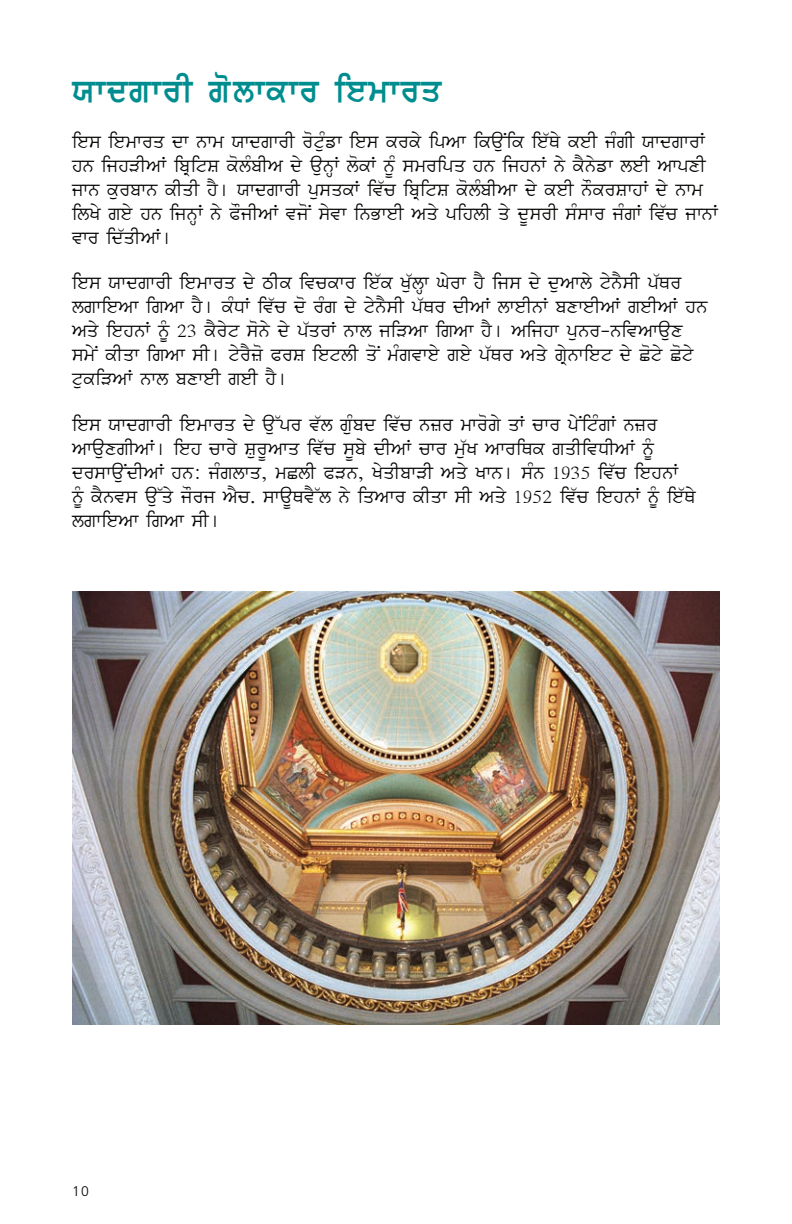
<style>
.page{position:relative;width:792px;height:1224px;background:#fff}
.page>*{position:absolute;margin:0;border:0;box-sizing:border-box;transform-origin:0 0}
.t1{font:300 34px "Anmol Lipi";letter-spacing:.035em;color:#008d8f}
.t2{font:19px/24px "Anmol Lipi";color:#040503}
.t3{font:300 14px "Frutiger LT Std";color:#040503}
</style>
<div class="page">
<img style="left:72px;top:592px;width:648px;height:432px">
<h1 class="t1" style="left:72px;top:72px;width:371px">XwdgwrI golwkwr iemwrq</h1>
<p class="t2" style="left:72px;top:130px;width:647px">IES IEMWRQ DW NWM XWDGWRI ROTUMFW IES KRKYIPAW IKAUNIK IE`QYKEI JMGI XWDGWRW HN IJHVIAW IBRITS KOLMBIA DYAUNHW LOKW NUM SMRIPQ HN IJHNW NYKYNYFW LEI AWPXI JWN KURBWN KIQI HY[ XWDGWRI PUSQKW IV`C IBRITS KOLMBIAW DYKEI NOKRSWHW DYNWM ILKYGEYHN IJNHW NYPOJIAW VJON SYVW INBWEI AQYPIHLI QYDUSRI SMSWR JMGW IV`C JWNW VWR ID`QIAW[</p>
<p class="t2" style="left:72px;top:272px;width:637px">IES XWDGWRI IEMWRQ DYTIK IVCKWR IE`K KU`LHW GYRW HYIJS DYDUAWLYTYNYSI P`QR LGWIEAW IGAW HY[ KMDW IV`C DO RMG DYTYNYSI P`QR DIAW LWEINW BXWEIAW GEIAW HN AQYIEHNW Ƒ 23 KYRYT SONYDYP`QRW NWL JIVAW IGAW HY[ AIJHW PUNR-NIVAWAUX SMYN KIQW IGAW SI[ TYRYZO PRS IETLI QON MMGVWEYGEYP`QR AQYGRYNWIET DYCOTYCOTY TUKIVAW NWL BXWEI GEI HY[</p>
<p class="t2" style="left:72px;top:414px;width:635px">IES XWDGWRI IEMWRQ DYAU~PR V`L GUMBD IV`C NZR MWROGYQW CWR PYNITMGW NZR AWAUXGIAW[ IEH CWRYSURUAWQ IV`C SUBYDIAW CWR MU`K AWRIQK GQIIVDIAW Ƒ DRSWAUNDIAW HN: JMGLWQ, MCLI PVN, KYQIBWVI AQYKWN[ SMN 1935 IV`C IEHNW<br>Ƒ KYNVS AU~QYJORJ AYC. SWAUQVY~L NYIQAWR KIQW SI AQY1952 IV`C IEHNW Ƒ IE`QY LGWIEAW IGAW SI[</p>
<p class="t3" style="left:72px;top:1183px;width:18px">10</p>
</div>
